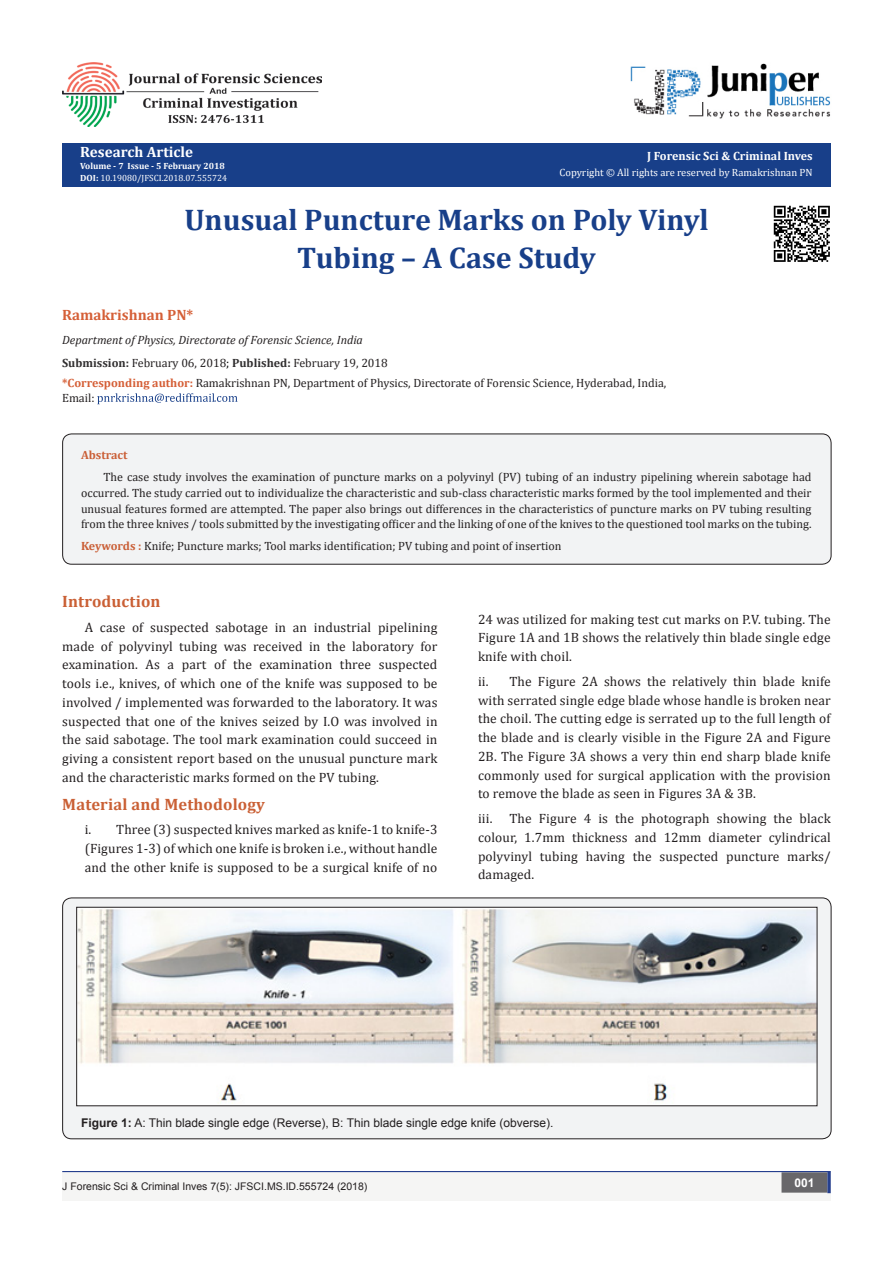
<style>
.page{position:relative;width:893px;height:1263px;background:#fff}
.page>*{position:absolute;margin:0;border:0;box-sizing:border-box;transform-origin:0 0}
.t1{font:700 30px "Cambria";color:#183f89}
.t2{font:700 16.5px "Cambria";letter-spacing:.01em;color:#ca6035}
.t3{font:700 15px "Cambria";color:#fff}
.t4{font:700 15px "Cambria";color:#d55f37}
.t5{font:13.5px/18.8px "Cambria";letter-spacing:.01em;color:#231f20;text-align:justify}
.t6{font:12px/15.8px "Cambria";color:#231f20}
.t7{font:12px "Arial";color:#231f20}
.t8{font:italic 12px "Cambria";color:#231f20}
.t9{font:700 12px "Cambria";color:#fff}
.t10{font:700 12px "Cambria";color:#ca5f37}
.t11{font:700 12px "Arial";color:#fff}
.t12{font:10.5px "Arial";color:#231f20}
.t13{font:10.5px "Cambria";color:#fff}
.t14{font:9px "Cambria";color:#fff}
.t15{font:700 9px "Cambria";color:#fff}
.s1{font-weight:700}
.s2{font-weight:700;color:#312f30}
.s3{color:#000}
.s4{font-weight:700;color:#d55f37}
.s5{font-weight:700;color:#ca5f37}
</style>
<div class="page">
<div style="left:62px;top:143px;width:769px;height:44px;background:#183f89"></div>
<svg style="left:97px;top:393px;width:141px;height:11px"></svg>
<div style="left:62px;top:1172px;width:769px;height:29px;background:#f5f5f4"></div>
<div style="left:782px;top:1173px;width:45px;height:19px;background:#68676a"></div>
<div style="left:781px;top:1172px;width:46px;height:20px;border:2px solid #68676a"></div>
<svg style="left:827px;top:1172px;width:4px;height:21px"></svg>
<hr style="left:62px;top:1171px;width:769px;height:1px;background:#253f8e">
<div style="left:63px;top:434px;width:768px;height:130px;background:#f2f3f4;border-radius:9px"></div>
<div style="left:62px;top:434px;width:769px;height:131px;border:1px solid #231f20;border-radius:9px"></div>
<img style="left:630px;top:63px;width:201px;height:56px">
<img style="left:62px;top:62px;width:260px;height:65px">
<div style="left:63px;top:898px;width:768px;height:241px;background:#f2f3f4;border-radius:9px"></div>
<div style="left:62px;top:897px;width:769px;height:242px;border:1px solid #231f20;border-radius:9px"></div>
<img style="left:78px;top:909px;width:737px;height:195px">
<div style="left:76px;top:907px;width:741px;height:199px;border:1px solid #231f20"></div>
<img style="left:773px;top:205px;width:57px;height:57px">
<p class="t3" style="left:80px;top:141px;width:114px">Research Article</p>
<p class="t15" style="left:80px;top:160px;width:146px">Volume - 7 Issue - 5 February 2018</p>
<p class="t14" style="left:80px;top:173px;width:148px"><span class="s1">DOI:</span> 10.19080/JFSCI.2018.07.555724</p>
<p class="t9" style="left:647px;top:148px;width:167px">J Forensic Sci &amp; Criminal Inves</p>
<p class="t13" style="left:559px;top:166px;width:255px">Copyright © All rights are reserved by Ramakrishnan PN</p>
<p class="t1" style="left:184px;top:199px;width:526px">Unusual Puncture Marks on Poly Vinyl</p>
<p class="t1" style="left:297px;top:236px;width:300px">Tubing – A Case Study</p>
<p class="t4" style="left:62px;top:304px;width:133px">Ramakrishnan PN*</p>
<p class="t8" style="left:62px;top:331px;width:302px">Department of Physics, Directorate of Forensic Science, India</p>
<p class="t6" style="left:62px;top:355px;width:327px"><span class="s2">Submission:</span> February 06, 2018<span class="s3">;</span> <span class="s2">Published:</span> February 19, 2018</p>
<p class="t6" style="left:62px;top:376px;width:606px;line-height:14.4px"><span class="s4">*Corresponding author:</span> Ramakrishnan PN, Department of Physics, Directorate of Forensic Science, Hyderabad, India,<br>Email:</p>
<p class="t10" style="left:81px;top:447px;width:48px">Abstract</p>
<p class="t6" style="left:81px;top:469px;width:732px;text-align:justify;text-indent:22px">The case study involves the examination of puncture marks on a polyvinyl (PV) tubing of an industry pipelining wherein sabotage had occurred. The study carried out to individualize the characteristic and sub-class characteristic marks formed by the tool implemented and their unusual features formed are attempted. The paper also brings out differences in the characteristics of puncture marks on PV tubing resulting from the three knives / tools submitted by the investigating officer and the linking of one of the knives to the questioned tool marks on the tubing.</p>
<p class="t6" style="left:81px;top:538px;width:482px"><span class="s5">Keywords :</span> Knife; Puncture marks; Tool marks identification; PV tubing and point of insertion</p>
<p class="t2" style="left:62px;top:590px;width:100px">Introduction</p>
<p class="t5" style="left:62px;top:618px;width:377px;text-indent:22px">A case of suspected sabotage in an industrial pipelining made of polyvinyl tubing was received in the laboratory for examination. As a part of the examination three suspected tools i.e., knives, of which one of the knife was supposed to be involved / implemented was forwarded to the laboratory. It was suspected that one of the knives seized by I.O was involved in the said sabotage. The tool mark examination could succeed in giving a consistent report based on the unusual puncture mark and the characteristic marks formed on the PV tubing.</p>
<p class="t2" style="left:62px;top:792px;width:204px">Material and Methodology</p>
<p class="t5" style="left:85px;top:820px;width:354px">i. Three (3) suspected knives marked as knife-1 to knife-3 (Figures 1-3) of which one knife is broken i.e., without handle and the other knife is supposed to be a surgical knife of no</p>
<p class="t5" style="left:478px;top:609px;width:354px">24 was utilized for making test cut marks on P.V. tubing. The Figure 1A and 1B shows the relatively thin blade single edge knife with choil.</p>
<p class="t5" style="left:478px;top:672px;width:354px">ii. The Figure 2A shows the relatively thin blade knife with serrated single edge blade whose handle is broken near the choil. The cutting edge is serrated up to the full length of the blade and is clearly visible in the Figure 2A and Figure 2B. The Figure 3A shows a very thin end sharp blade knife commonly used for surgical application with the provision to remove the blade as seen in Figures 3A &amp; 3B.</p>
<p class="t5" style="left:478px;top:809px;width:16px">iii.</p>
<p class="t5" style="left:478px;top:809px;width:354px;text-indent:31px">The Figure 4 is the photograph showing the black colour, 1.7mm thickness and 12mm diameter cylindrical polyvinyl tubing having the suspected puncture marks/ damaged.</p>
<p class="t7" style="left:81px;top:1115px;width:474px"><span class="s1">Figure 1:</span> A: Thin blade single edge (Reverse), B: Thin blade single edge knife (obverse).</p>
<p class="t12" style="left:62px;top:1180px;width:307px">J Forensic Sci &amp; Criminal Inves 7(5): JFSCI.MS.ID.555724 (2018)</p>
<p class="t11" style="left:794px;top:1174px;width:22px">001</p>
</div>
